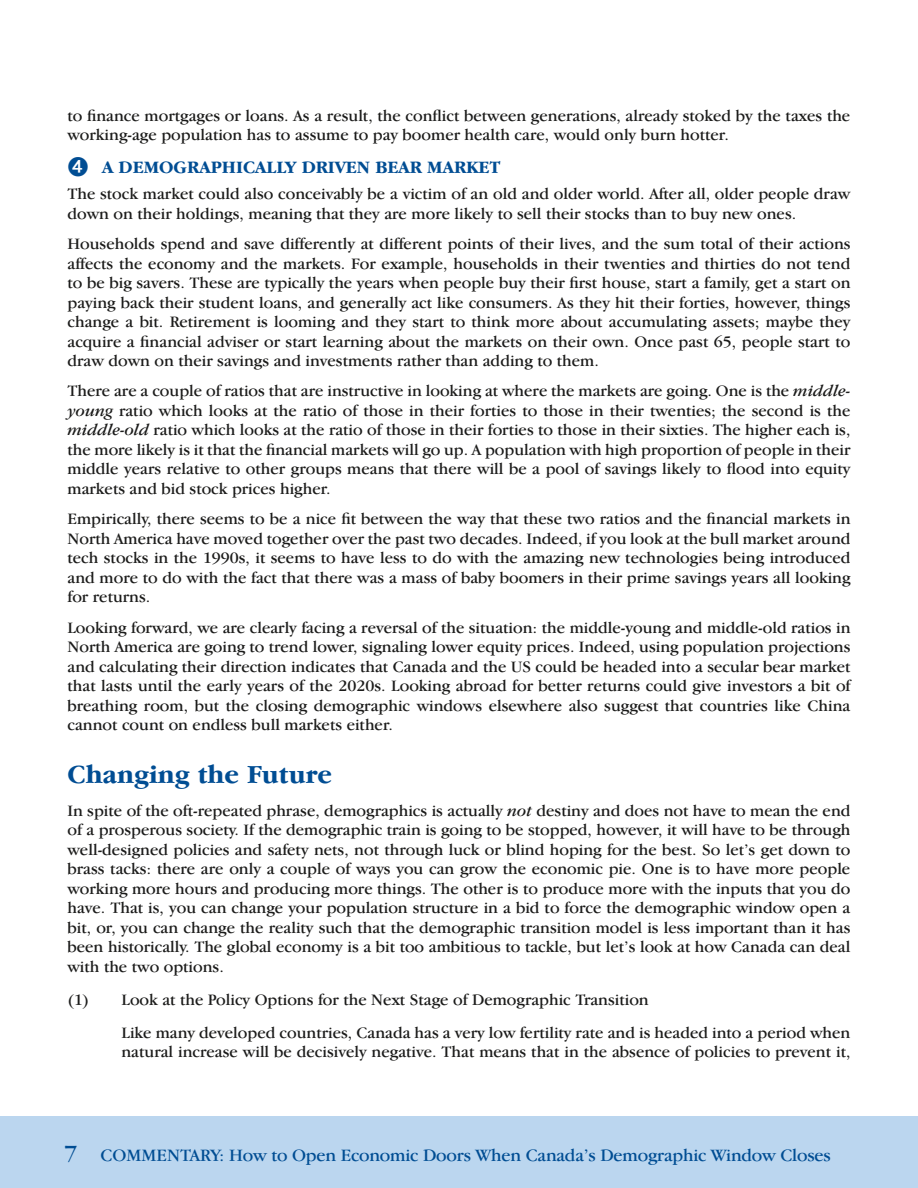
<style>
.page{position:relative;width:918px;height:1188px;background:#fff}
.page>*{position:absolute;margin:0;border:0;box-sizing:border-box;transform-origin:0 0}
.H-1{font:700 27px "Garamond IT Cby BT";color:#004d93}
.t1{font:18px "Garamond IT Cby BT";letter-spacing:-.01em;color:#004d93}
.S-1{font:700 18px "Garamond IT Cby BT";color:#004d93}
.body{font:16.5px/19.5px "Garamond IT Cby BT";color:#1b1b1a;text-align:justify}
.s1{font-style:italic}
.s2{font-size:24px}
</style>
<div class="page">
<div style="left:0;top:1117px;width:918px;height:71px;background:#bbd6ef"></div>
<p class="body" style="left:68px;top:105px;width:784px">to finance mortgages or loans. As a result, the conflict between generations, already stoked by the taxes the working-age population has to assume to pay boomer health care, would only burn hotter.</p>
<p class="S-1" style="left:68px;top:157px;width:434px">➍ A DEMOGRAPHICALLY DRIVEN BEAR MARKET</p>
<p class="body" style="left:68px;top:184px;width:784px">The stock market could also conceivably be a victim of an old and older world. After all, older people draw down on their holdings, meaning that they are more likely to sell their stocks than to buy new ones.</p>
<p class="body" style="left:68px;top:234px;width:785px">Households spend and save differently at different points of their lives, and the sum total of their actions affects the economy and the markets. For example, households in their twenties and thirties do not tend to be big savers. These are typically the years when people buy their first house, start a family, get a start on paying back their student loans, and generally act like consumers. As they hit their forties, however, things change a bit. Retirement is looming and they start to think more about accumulating assets; maybe they acquire a financial adviser or start learning about the markets on their own. Once past 65, people start to draw down on their savings and investments rather than adding to them.</p>
<p class="body" style="left:68px;top:381px;width:785px">There are a couple of ratios that are instructive in looking at where the markets are going. One is the <span class="s1">middle&shy;young</span> ratio which looks at the ratio of those in their forties to those in their twenties; the second is the <span class="s1">middle-old</span> ratio which looks at the ratio of those in their forties to those in their sixties. The higher each is, the more likely is it that the financial markets will go up. A population with high proportion of people in their middle years relative to other groups means that there will be a pool of savings likely to flood into equity markets and bid stock prices higher.</p>
<p class="body" style="left:68px;top:509px;width:785px">Empirically, there seems to be a nice fit between the way that these two ratios and the financial markets in North America have moved together over the past two decades. Indeed, if you look at the bull market around tech stocks in the 1990s, it seems to have less to do with the amazing new technologies being introduced and more to do with the fact that there was a mass of baby boomers in their prime savings years all looking for returns.</p>
<p class="body" style="left:68px;top:617px;width:785px">Looking forward, we are clearly facing a reversal of the situation: the middle-young and middle-old ratios in North America are going to trend lower, signaling lower equity prices. Indeed, using population projections and calculating their direction indicates that Canada and the US could be headed into a secular bear market that lasts until the early years of the 2020s. Looking abroad for better returns could give investors a bit of breathing room, but the closing demographic windows elsewhere also suggest that countries like China cannot count on endless bull markets either.</p>
<p class="H-1" style="left:68px;top:759px;width:266px">Changing the Future</p>
<p class="body" style="left:68px;top:800px;width:785px">In spite of the oft-repeated phrase, demographics is actually <span class="s1">not</span> destiny and does not have to mean the end of a prosperous society. If the demographic train is going to be stopped, however, it will have to be through well-designed policies and safety nets, not through luck or blind hoping for the best. So let’s get down to brass tacks: there are only a couple of ways you can grow the economic pie. One is to have more people working more hours and producing more things. The other is to produce more with the inputs that you do have. That is, you can change your population structure in a bid to force the demographic window open a bit, or, you can change the reality such that the demographic transition model is less important than it has been historically. The global economy is a bit too ambitious to tackle, but let’s look at how Canada can deal with the two options.</p>
<p class="body" style="left:68px;top:989px;width:583px">(1) Look at the Policy Options for the Next Stage of Demographic Transition</p>
<p class="body" style="left:122px;top:1022px;width:731px">Like many developed countries, Canada has a very low fertility rate and is headed into a period when natural increase will be decisively negative. That means that in the absence of policies to prevent it,</p>
<p class="t1" style="left:64px;top:1144px;width:768px"><span class="s2">7</span> COMMENTARY: How to Open Economic Doors When Canada’s Demographic Window Closes</p>
</div>
